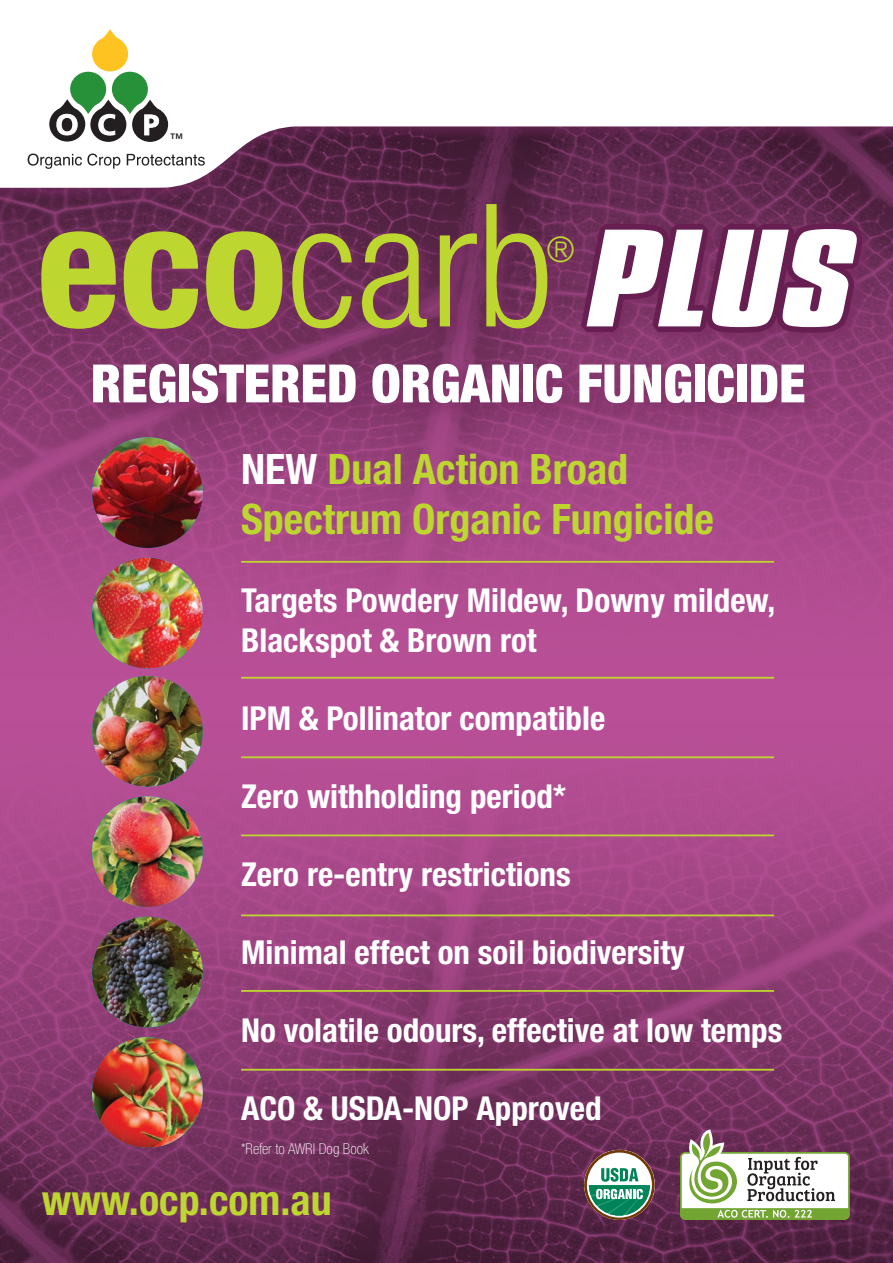
<style>
.page{position:relative;width:893px;height:1263px;background:#fff}
.page>*{position:absolute;margin:0;border:0;box-sizing:border-box;transform-origin:0 0}
.t1{font:300 condensed 171.3px "Helvetica Neue";color:#bed630}
.t2{font:italic 700 119.1px "Compacta BT";color:#fff;scale:1.3 1}
.t3{font:900 condensed 52.95px "Helvetica Neue";color:#fff}
.t4{font:700 condensed 42px/50.4px "Helvetica Neue";color:#bed630}
.t5{font:300 condensed 35.55px "Helvetica Neue";color:#bed630}
.t6{font:700 condensed 33px/39.6px "Helvetica Neue";color:#fff}
.t7{font:100 condensed 15px "Helvetica Neue";color:#fff}
.t8{font:500 condensed 13.35px "Helvetica Neue";color:#231f20}
.s1{font-weight:800}
.s2{color:#fff}
</style>
<div class="page">
<div style="left:0;top:114px;width:893px;height:1149px;background:#b95097"></div>
<img style="left:0;top:203px;width:893px;height:466px">
<img style="left:0;top:738px;width:893px;height:525px">
<div style="left:0;top:0;width:893px;height:203px;background:#772b60;opacity:.5"></div>
<svg style="left:0;top:0;width:893px;height:188px"></svg>
<div style="left:38px;top:201px;width:551px;height:142px;background:#7c2e64;opacity:.75"></div>
<div style="left:88px;top:359px;width:738px;height:66px;background:#7c2e64;opacity:.75"></div>
<div style="left:578px;top:220px;width:297px;height:126px;background:#7c2e64;opacity:.75"></div>
<svg style="left:573px;top:172px;width:296px;height:252px;background:#772f61"></svg>
<hr style="left:241px;top:561px;width:533px;height:2px;background:#bed630">
<hr style="left:241px;top:677px;width:533px;height:1px;background:#bed630">
<hr style="left:241px;top:756px;width:533px;height:2px;background:#bed630">
<hr style="left:241px;top:834px;width:533px;height:2px;background:#bed630">
<hr style="left:241px;top:914px;width:533px;height:2px;background:#bed630">
<hr style="left:241px;top:990px;width:533px;height:2px;background:#bed630">
<hr style="left:241px;top:1069px;width:533px;height:1px;background:#bed630">
<div style="left:39px;top:1188px;width:305px;height:49px;background:#86346c;opacity:.75"></div>
<svg style="left:680px;top:1129px;width:170px;height:91px;background:#aeab9b"></svg>
<svg style="left:28px;top:154px;width:92px;height:15px"></svg>
<svg style="left:127px;top:154px;width:78px;height:12px"></svg>
<svg style="left:49px;top:29px;width:119px;height:113px"></svg>
<svg style="left:584px;top:1149px;width:71px;height:71px"></svg>
<div style="left:584px;top:1149px;width:71px;height:71px;border:3px solid #723806;border-radius:50%"></div>
<svg style="left:589px;top:1168px;width:61px;height:47px;background:#6fae97"></svg>
<img style="left:92px;top:676px;width:111px;height:110px;border-radius:55px">
<img style="left:92px;top:437px;width:111px;height:111px;border-radius:55px">
<img style="left:92px;top:917px;width:111px;height:110px;border-radius:55px">
<img style="left:92px;top:796px;width:111px;height:111px;border-radius:55px">
<img style="left:92px;top:558px;width:111px;height:110px;border-radius:55px">
<img style="left:92px;top:1037px;width:111px;height:110px;border-radius:55px">
<p class="t8" style="left:170px;top:130px;width:15px">™</p>
<h1 class="t1" style="left:37px;top:168px;width:518px"><span class="s1">eco</span>carb</h1>
<p class="t5" style="left:547px;top:228px;width:30px">®</p>
<h2 class="t2" style="left:590px;top:206px;width:205px">PLUS</h2>
<h3 class="t3" style="left:91px;top:351px;width:716px">REGISTERED ORGANIC FUNGICIDE</h3>
<p class="t4" style="left:241px;top:443px;width:474px"><span class="s2">NEW</span> Dual Action Broad<br>Spectrum Organic Fungicide</p>
<p class="t6" style="left:241px;top:580px;width:536px">Targets Powdery Mildew, Downy mildew,<br>Blackspot &amp; Brown rot</p>
<p class="t6" style="left:241px;top:698px;width:366px">IPM &amp; Pollinator compatible</p>
<p class="t6" style="left:241px;top:776px;width:326px">Zero withholding period*</p>
<p class="t6" style="left:241px;top:854px;width:331px">Zero re-entry restrictions</p>
<p class="t6" style="left:241px;top:932px;width:445px">Minimal effect on soil biodiversity</p>
<p class="t6" style="left:241px;top:1010px;width:543px">No volatile odours, effective at low temps</p>
<p class="t6" style="left:241px;top:1088px;width:362px">ACO &amp; USDA-NOP Approved</p>
<p class="t7" style="left:241px;top:1140px;width:129px">*Refer to AWRI Dog Book</p>
<p class="t4" style="left:42px;top:1174px;width:291px">www.ocp.com.au</p>
</div>
